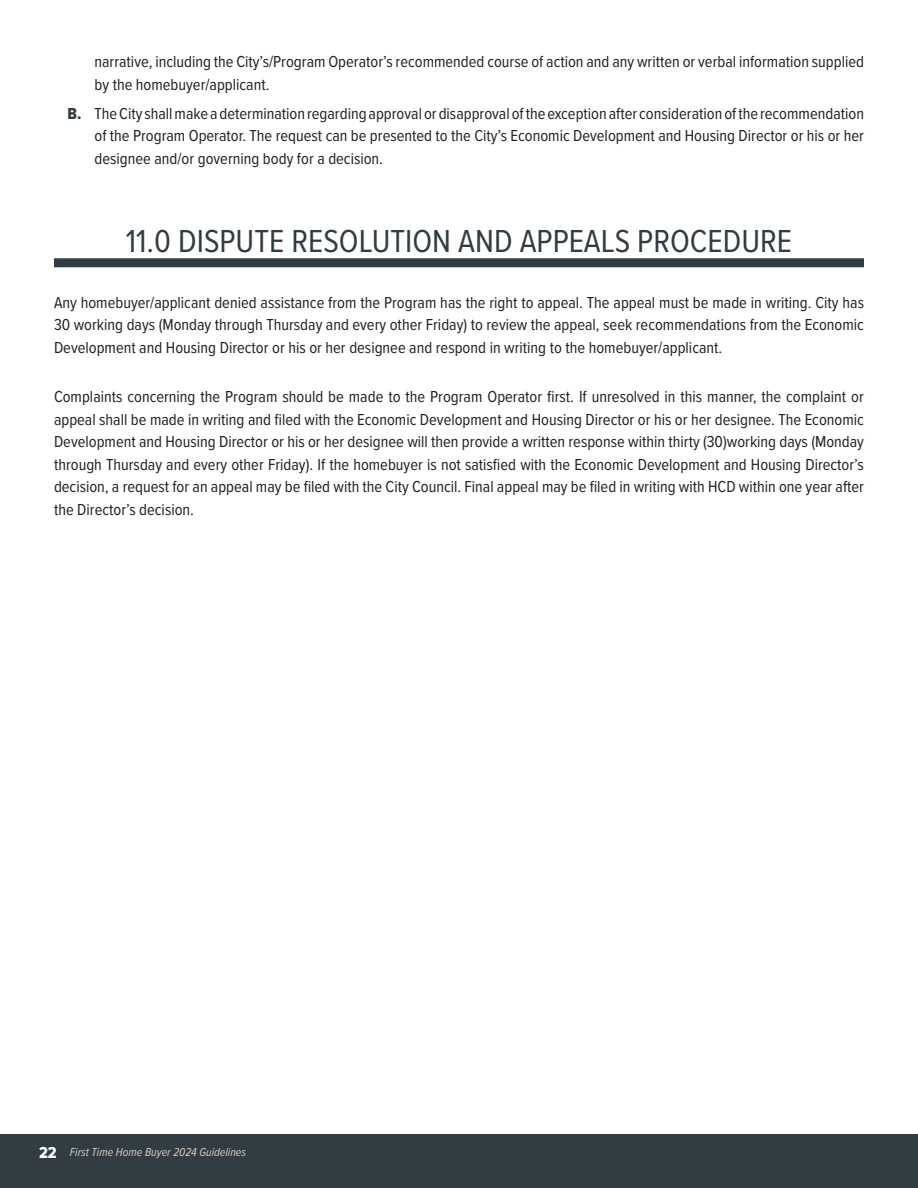
<style>
.page{position:relative;width:918px;height:1188px;background:#fff}
.page>*{position:absolute;margin:0;border:0;box-sizing:border-box;transform-origin:0 0}
.t1{font:33px "Proxima Nova Cond";color:#323c43}
.t2{font:16.5px/22.5px "Proxima Nova Cond";color:#231f20;text-align:justify}
.t3{font:italic 12px "Proxima Nova Cond";color:#d7cdc3}
.s1{font-family:"Proxima Nova Cond Extrabld";color:#323c43}
.s2{font-family:"Proxima Nova Cond Extrabld";font-style:normal;font-size:16.5px;color:#fff}
</style>
<div class="page">
<div style="left:0;top:1134px;width:918px;height:54px;background:#323c43"></div>
<div style="left:54px;top:258px;width:810px;height:9px;background:#323c43"></div>
<p class="t2" style="left:94px;top:50px;width:771px">narrative, including the City’s/Program Operator’s recommended course of action and any written or verbal information supplied by the homebuyer/applicant.</p>
<p class="t2" style="left:94px;top:101px;width:771px;text-indent:-27px"><span class="s1">B.</span> The City shall make a determination regarding approval or disapproval of the exception after consideration of the recommendation of the Program Operator. The request can be presented to the City’s Economic Development and Housing Director or his or her designee and/or governing body for a decision.</p>
<h1 class="t1" style="left:126px;top:216px;width:668px">11.0 DISPUTE RESOLUTION AND APPEALS PROCEDURE</h1>
<p class="t2" style="left:54px;top:290px;width:812px">Any homebuyer/applicant denied assistance from the Program has the right to appeal. The appeal must be made in writing. City has 30 working days (Monday through Thursday and every other Friday) to review the appeal, seek recommendations from the Economic Development and Housing Director or his or her designee and respond in writing to the homebuyer/applicant.</p>
<p class="t2" style="left:54px;top:385px;width:812px">Complaints concerning the Program should be made to the Program Operator first. If unresolved in this manner, the complaint or appeal shall be made in writing and filed with the Economic Development and Housing Director or his or her designee. The Economic Development and Housing Director or his or her designee will then provide a written response within thirty (30)working days (Monday through Thursday and every other Friday). If the homebuyer is not satisfied with the Economic Development and Housing Director’s decision, a request for an appeal may be filed with the City Council. Final appeal may be filed in writing with HCD within one year after the Director’s decision.</p>
<p class="t3" style="left:39px;top:1143px;width:209px"><span class="s2">22</span> First Time Home Buyer 2024 Guidelines</p>
</div>
